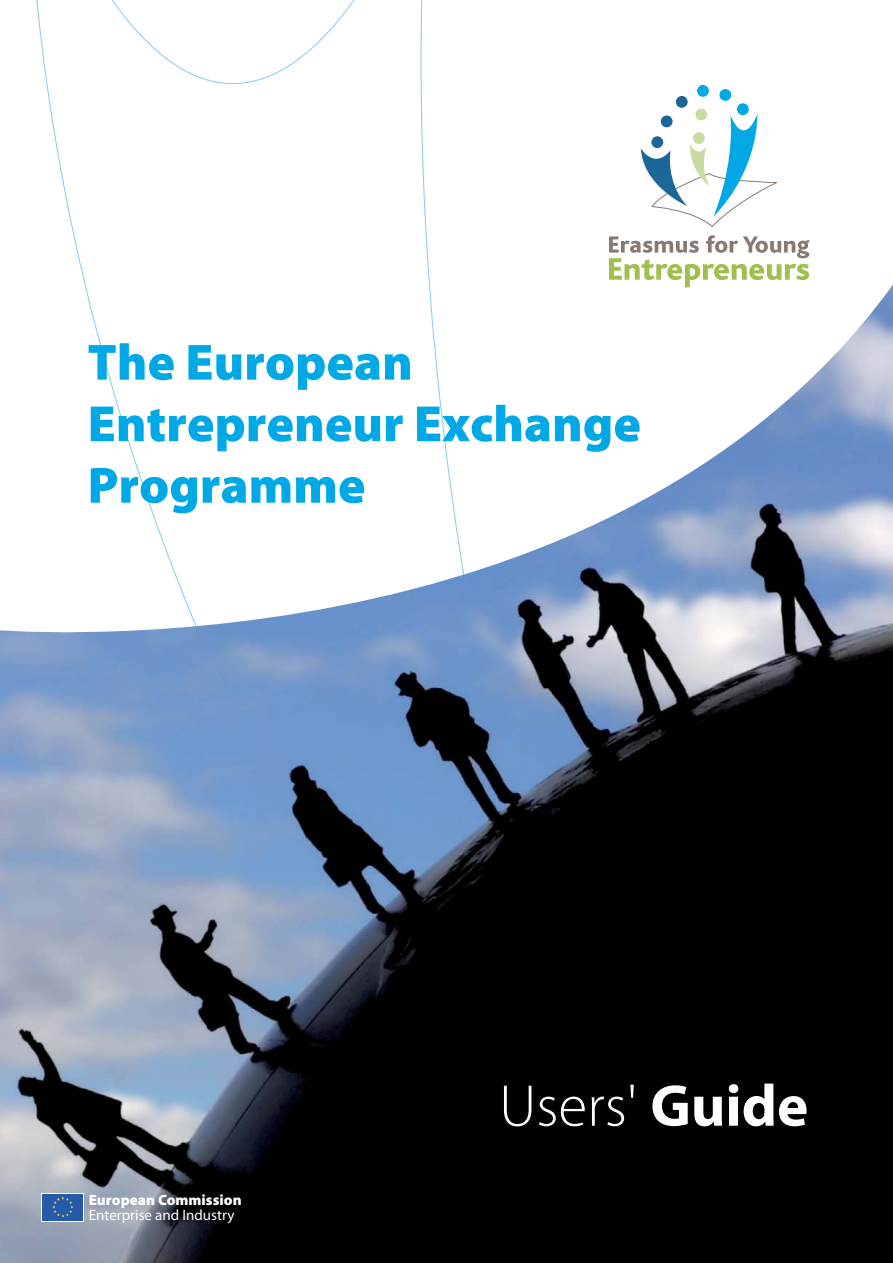
<style>
.page{position:relative;width:893px;height:1263px;background:#fff}
.page>*{position:absolute;margin:0;border:0;box-sizing:border-box;transform-origin:0 0}
.t1{font:300 59.25px "Myriad Pro";color:#fff}
.t2{font:900 51.3px/61.5px "Myriad Pro";color:#00a9e5}
.t3{font:15px "Myriad Pro";color:#fff}
.t4{font:900 15px "Myriad Pro";color:#fff}
.s1{font-weight:700}
</style>
<div class="page">
<img style="left:0;top:267px;width:893px;height:996px">
<svg style="left:42px;top:1192px;width:42px;height:29px"></svg>
<div style="left:43px;top:1193px;width:40px;height:27px;background:#245aa9"></div>
<svg style="left:52px;top:1197px;width:21px;height:20px"></svg>
<div style="left:676px;top:96px;width:12px;height:12px;background:#1d6798;border-radius:50%"></div>
<div style="left:695px;top:109px;width:12px;height:11px;background:#cadba1;border-radius:50%"></div>
<svg style="left:641px;top:114px;width:136px;height:113px"></svg>
<div style="left:697px;top:85px;width:12px;height:12px;background:#00a9e5;border-radius:50%"></div>
<div style="left:719px;top:89px;width:12px;height:12px;background:#00a9e5;border-radius:50%"></div>
<div style="left:737px;top:103px;width:12px;height:12px;background:#00a9e5;border-radius:50%"></div>
<svg style="left:609px;top:235px;width:200px;height:52px"></svg>
<p class="t2" style="left:88px;top:336px;width:555px">The European<br>Entrepreneur Exchange<br>Programme</p>
<p class="t4" style="left:89px;top:1194px;width:154px">European Commission</p>
<p class="t3" style="left:89px;top:1209px;width:147px">Enterprise and Industry</p>
<p class="t1" style="left:499px;top:1083px;width:311px">Users' <span class="s1">Guide</span></p>
</div>
